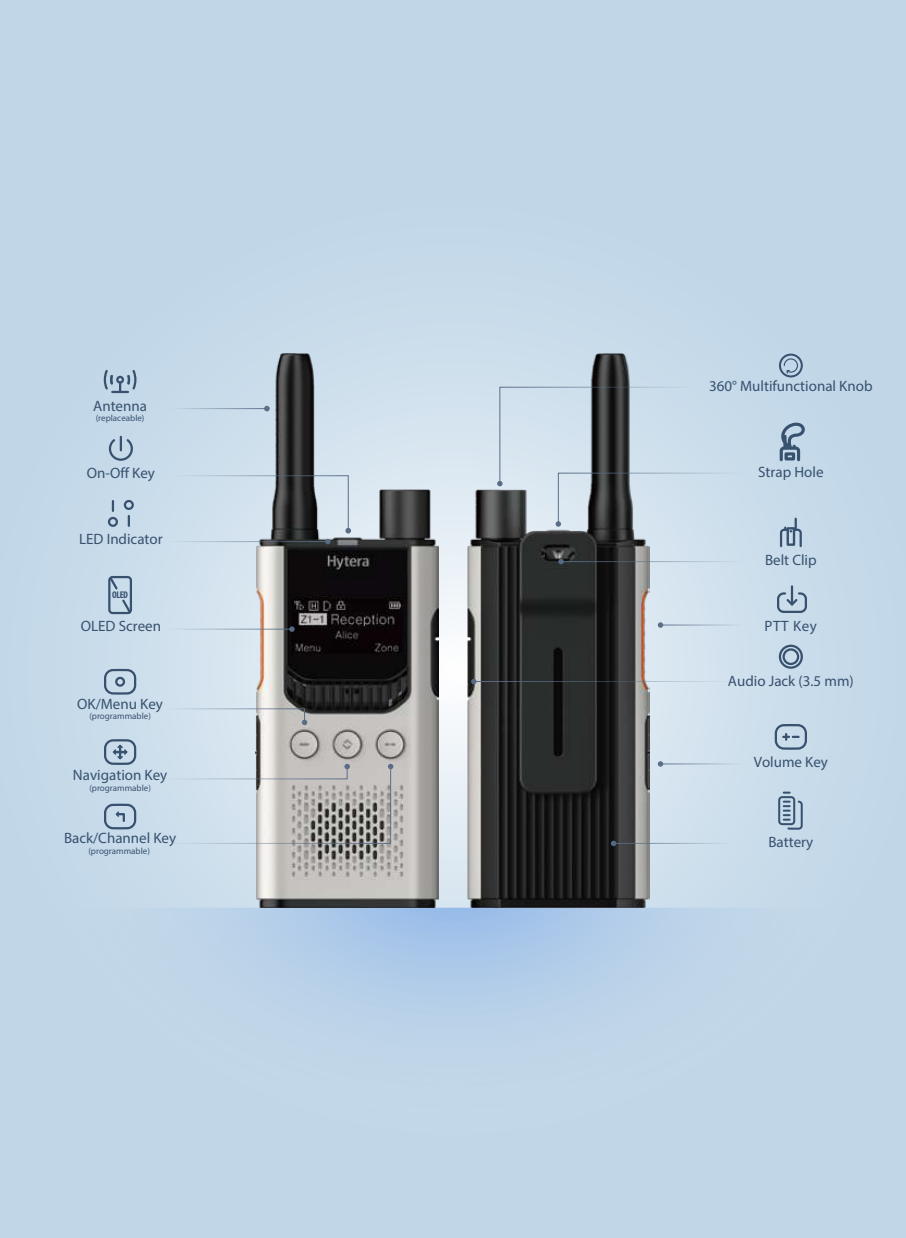
<style>
.page{position:relative;width:906px;height:1238px;background:#fff}
.page>*{position:absolute;margin:0;border:0;box-sizing:border-box;transform-origin:0 0}
.t1{font:15px "Myriad Pro";color:#37516e}
.t2{font:700 condensed 9.75px "Myriad Pro";color:#37516e}
.t3{font:9px "Myriad Pro";color:#37516e}
</style>
<div class="page">
<div style="left:0;top:0;width:906px;height:1237px;background:#c1d7e8"></div>
<svg style="left:108px;top:339px;width:696px;height:568px"></svg>
<img style="left:256px;top:353px;width:182px;height:554px">
<img style="left:467px;top:353px;width:182px;height:554px">
<svg style="left:103px;top:368px;width:35px;height:25px"></svg>
<svg style="left:256px;top:907px;width:395px;height:99px"></svg>
<hr style="left:170px;top:408px;width:97px;height:1px;background:#fff">
<svg style="left:264px;top:406px;width:6px;height:5px"></svg>
<svg style="left:170px;top:475px;width:181px;height:58px"></svg>
<svg style="left:773px;top:723px;width:34px;height:27px"></svg>
<hr style="left:164px;top:628px;width:128px;height:1px;background:#fff">
<svg style="left:289px;top:626px;width:6px;height:6px"></svg>
<svg style="left:784px;top:586px;width:15px;height:21px"></svg>
<div style="left:777px;top:592px;width:30px;height:21px;border:2px solid #37516e;border-radius:6px"></div>
<hr style="left:164px;top:541px;width:164px;height:1px;background:#fff">
<svg style="left:325px;top:539px;width:6px;height:5px"></svg>
<hr style="left:660px;top:763px;width:84px;height:1px;background:#fff">
<svg style="left:658px;top:761px;width:5px;height:5px"></svg>
<hr style="left:613px;top:843px;width:119px;height:1px;background:#fff">
<svg style="left:611px;top:840px;width:5px;height:6px"></svg>
<hr style="left:474px;top:681px;width:260px;height:1px;background:#fff">
<svg style="left:471px;top:678px;width:5px;height:6px"></svg>
<hr style="left:660px;top:624px;width:84px;height:1px;background:#fff">
<svg style="left:658px;top:622px;width:5px;height:5px"></svg>
<hr style="left:561px;top:561px;width:183px;height:1px;background:#fff">
<svg style="left:558px;top:559px;width:6px;height:5px"></svg>
<svg style="left:104px;top:667px;width:33px;height:28px"></svg>
<div style="left:115px;top:676px;width:10px;height:10px;border:2px solid #37516e;border-radius:50%"></div>
<svg style="left:104px;top:738px;width:33px;height:28px"></svg>
<svg style="left:164px;top:763px;width:229px;height:81px"></svg>
<svg style="left:164px;top:708px;width:143px;height:17px"></svg>
<svg style="left:776px;top:422px;width:29px;height:41px"></svg>
<div style="left:784px;top:452px;width:11px;height:8px;border:3px solid #37516e"></div>
<svg style="left:497px;top:386px;width:248px;height:140px"></svg>
<svg style="left:108px;top:437px;width:26px;height:25px"></svg>
<div style="left:779px;top:353px;width:24px;height:24px;border:2px solid #37516e;border-radius:50%"></div>
<svg style="left:783px;top:358px;width:15px;height:16px"></svg>
<div style="left:779px;top:644px;width:24px;height:24px;border:2px solid #37516e;border-radius:50%"></div>
<div style="left:782px;top:648px;width:17px;height:17px;border:2px solid #37516e;border-radius:50%"></div>
<div style="left:778px;top:796px;width:17px;height:29px;border:2px solid #37516e;border-radius:3px"></div>
<svg style="left:783px;top:791px;width:6px;height:2px"></svg>
<svg style="left:783px;top:799px;width:20px;height:31px"></svg>
<svg style="left:779px;top:518px;width:24px;height:30px"></svg>
<div style="left:786px;top:527px;width:9px;height:19px;border:2px solid #37516e"></div>
<div style="left:108px;top:576px;width:24px;height:38px;border:2px solid #37516e;border-radius:3px"></div>
<svg style="left:120px;top:597px;width:13px;height:18px"></svg>
<svg style="left:108px;top:575px;width:12px;height:16px"></svg>
<svg style="left:104px;top:802px;width:33px;height:28px"></svg>
<svg style="left:112px;top:501px;width:2px;height:10px"></svg>
<div style="left:108px;top:517px;width:10px;height:10px;border:2px solid #37516e;border-radius:50%"></div>
<svg style="left:128px;top:516px;width:2px;height:10px"></svg>
<div style="left:124px;top:500px;width:10px;height:10px;border:2px solid #37516e;border-radius:50%"></div>
<p class="t1" style="left:93px;top:396px;width:55px">Antenna</p>
<p class="t3" style="left:96px;top:412px;width:50px">(replaceable)</p>
<p class="t1" style="left:87px;top:463px;width:70px">On-Off Key</p>
<p class="t1" style="left:79px;top:529px;width:85px">LED Indicator</p>
<p class="t2" style="left:112px;top:588px;width:17px">OLED</p>
<p class="t1" style="left:81px;top:616px;width:82px">OLED Screen</p>
<p class="t1" style="left:77px;top:694px;width:87px">OK/Menu Key</p>
<p class="t3" style="left:89px;top:710px;width:63px">(programmable)</p>
<p class="t1" style="left:73px;top:766px;width:96px">Navigation Key</p>
<p class="t3" style="left:89px;top:782px;width:63px">(programmable)</p>
<p class="t1" style="left:64px;top:829px;width:114px">Back/Channel Key</p>
<p class="t3" style="left:88px;top:845px;width:63px">(programmable)</p>
<p class="t1" style="left:709px;top:377px;width:165px">360° Multifunctional Knob</p>
<p class="t1" style="left:758px;top:463px;width:67px">Strap Hole</p>
<p class="t1" style="left:765px;top:550px;width:53px">Belt Clip</p>
<p class="t1" style="left:764px;top:616px;width:54px">PTT Key</p>
<p class="t1" style="left:728px;top:672px;width:127px">Audio Jack (3.5 mm)</p>
<p class="t1" style="left:753px;top:752px;width:76px">Volume Key</p>
<p class="t1" style="left:768px;top:832px;width:46px">Battery</p>
</div>
